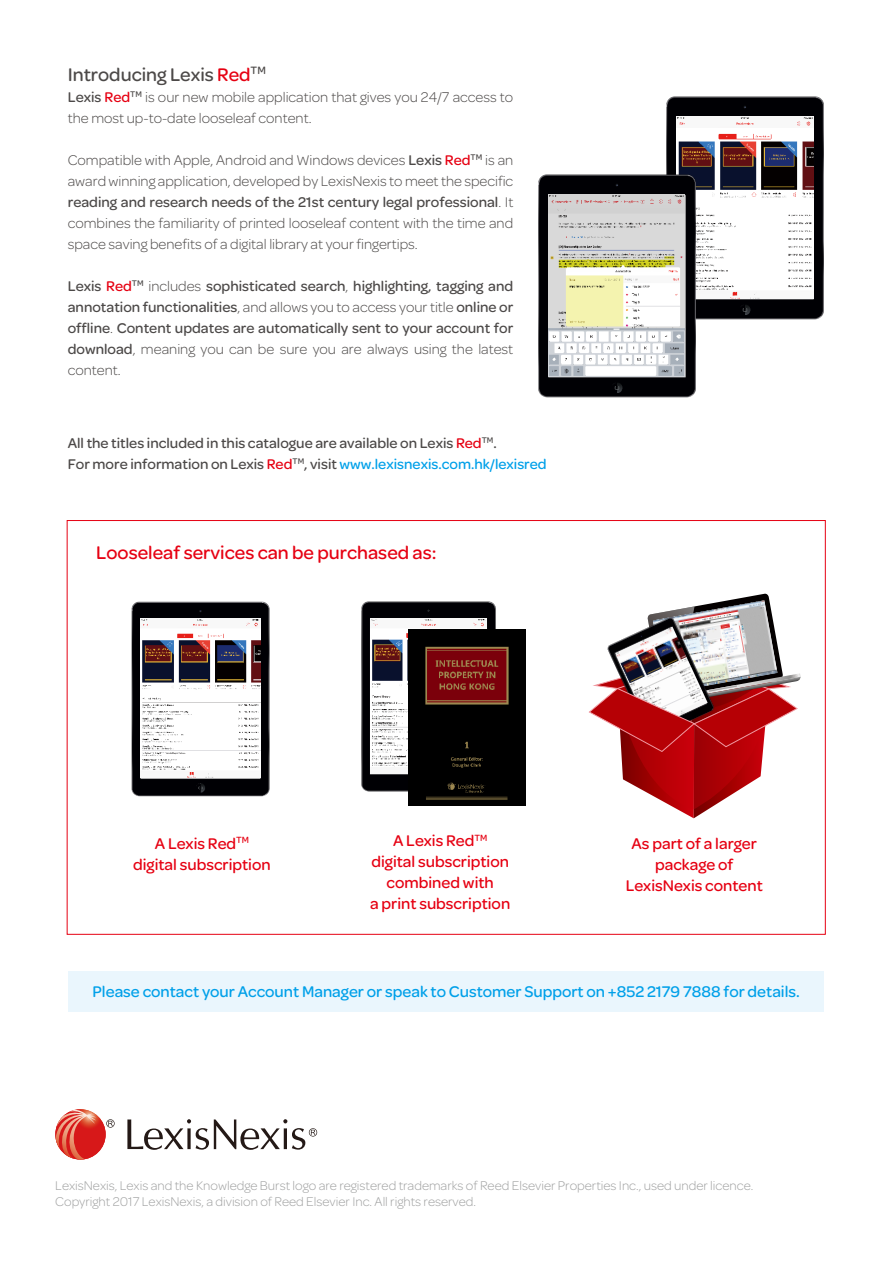
<style>
.page{position:relative;width:893px;height:1263px;background:#fff}
.page>*{position:absolute;margin:0;border:0;box-sizing:border-box;transform-origin:0 0}
.t1{font:500 19.5px "Omnes";color:#e60012}
.t2{font:500 19.5px "Omnes";color:#4c4948}
.t3{font:500 16.5px/21px "Omnes";color:#e60012;text-align:center}
.t4{font:500 16.5px "Omnes";color:#00a0e9}
.t5{font:300 15px/21px "Omnes";color:#4c4948}
.t6{font:500 15px/21px "Omnes";color:#4c4948;text-align:justify}
.t7{font:300 13.5px/16.2px "Omnes";color:#9fa0a0}
.s1{color:#e60012}
.s2{font-weight:500}
.s3{font-weight:500;color:#e60012}
.s4{font-weight:300}
.s5{color:#00a0e9}
</style>
<div class="page">
<img style="left:666px;top:96px;width:158px;height:224px">
<img style="left:677px;top:117px;width:136px;height:181px">
<img style="left:538px;top:162px;width:170px;height:236px">
<img style="left:549px;top:195px;width:136px;height:181px">
<img style="left:131px;top:601px;width:139px;height:196px">
<img style="left:141px;top:619px;width:119px;height:159px">
<img style="left:361px;top:601px;width:135px;height:191px">
<img style="left:370px;top:618px;width:117px;height:156px">
<img style="left:408px;top:629px;width:117px;height:177px">
<svg style="left:588px;top:593px;width:213px;height:225px"></svg>
<div style="left:68px;top:971px;width:756px;height:41px;background:#eaf6fd"></div>
<svg style="left:106px;top:1119px;width:9px;height:8px"></svg>
<svg style="left:127px;top:1119px;width:190px;height:31px"></svg>
<svg style="left:55px;top:1109px;width:51px;height:50px"></svg>
<svg style="left:56px;top:1110px;width:40px;height:49px;background:#e26055"></svg>
<h1 class="t2" style="left:68px;top:64px;width:200px">Introducing Lexis <span class="s1">Red</span><sup>TM</sup></h1>
<p class="t5" style="left:68px;top:87px;width:447px"><span class="s2">Lexis</span> <span class="s3">Red</span><sup>TM</sup> is our new mobile application that gives you 24/7 access to the most up-to-date looseleaf content.</p>
<p class="t5" style="left:68px;top:150px;width:447px;text-align:justify">Compatible with Apple, Android and Windows devices <span class="s2">Lexis</span> <span class="s3">Red</span><sup>TM</sup> is an award winning application, developed by LexisNexis to meet the specific <span class="s2">reading and research needs of the 21st century legal professional</span>. It combines the familiarity of printed looseleaf content with the time and space saving benefits of a digital library at your fingertips.</p>
<p class="t6" style="left:68px;top:276px;width:447px">Lexis <span class="s1">Red</span><sup>TM</sup> <span class="s4">includes</span> sophisticated search<span class="s4">,</span> highlighting, tagging and annotation functionalities<span class="s4">, and allows you to access your title</span> online or offline<span class="s4">.</span> Content updates are automatically sent to your account for download<span class="s4">, meaning you can be sure you are always using the latest content.</span></p>
<p class="t6" style="left:68px;top:432px;width:480px">All the titles included in this catalogue are available on Lexis <span class="s1">Red</span><sup>TM</sup>.<br>For more information on Lexis <span class="s1">Red</span><sup>TM</sup>, visit <span class="s5">www.lexisnexis.com.hk/lexisred</span></p>
<h1 class="t1" style="left:96px;top:542px;width:342px">Looseleaf services can be purchased as:</h1>
<p class="t3" style="left:133px;top:833px;width:139px">A Lexis Red<sup>TM </sup>digital subscription</p>
<p class="t3" style="left:370px;top:830px;width:142px">A Lexis Red<sup>TM </sup>digital subscription combined with<br>a print subscription</p>
<p class="t3" style="left:626px;top:833px;width:139px">As part of a larger package of<br>LexisNexis content</p>
<p class="t4" style="left:93px;top:982px;width:709px">Please contact your Account Manager or speak to Customer Support on +852 2179 7888 for details.</p>
<p class="t7" style="left:55px;top:1178px;width:700px">LexisNexis, Lexis and the Knowledge Burst logo are registered trademarks of Reed Elsevier Properties Inc., used under licence.<br>Copyright 2017 LexisNexis, a division of Reed Elsevier Inc. All rights reserved.</p>
</div>
